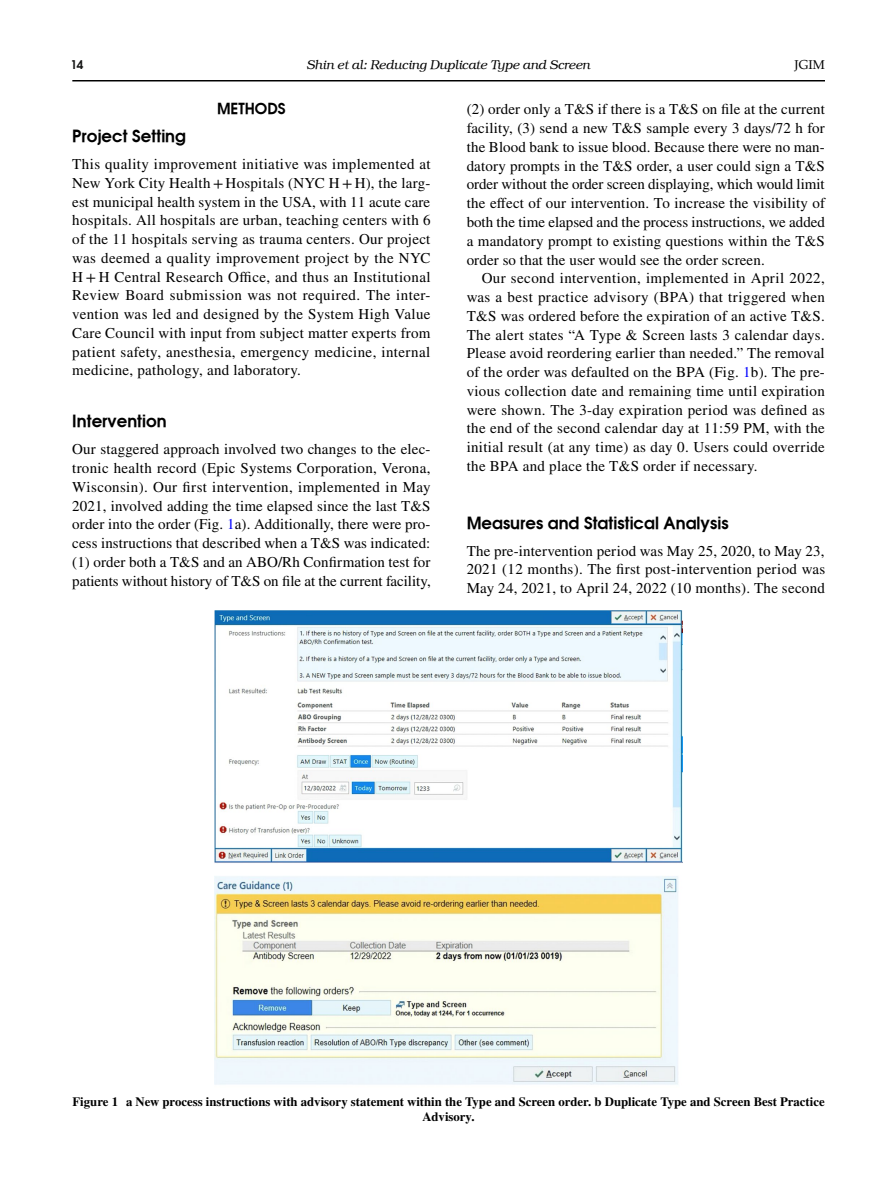
<style>
.page{position:relative;width:893px;height:1187px;background:#fff}
.page>*{position:absolute;margin:0;border:0;box-sizing:border-box;transform-origin:0 0}
.t1{font:16.5px "Avant Garde Unic Demi";color:#000}
.t2{font:15px/18.8px "STIX";letter-spacing:.02em;color:#000;text-align:justify}
.t3{font:15px "Avant Garde Unic Demi";color:#000}
.t4{font:700 12.75px/15px "STIX";color:#000;text-align:center}
.t5{font:12.75px "Bookman Unic Light Italic 3";color:#000}
.t6{font:12.75px "Palatino Unic";color:#000}
.t7{font:12px "Adv TT2032 def 7.B";color:#131413}
.s1{color:#00f}
</style>
<div class="page">
<hr style="left:72px;top:80px;width:753px;height:1px;background:#000">
<img style="left:215px;top:610px;width:467px;height:475px">
<p class="t7" style="left:70px;top:60px;width:14px">14</p>
<p class="t5" style="left:306px;top:55px;width:285px">Shin et al: Reducing Duplicate Type and Screen</p>
<p class="t6" style="left:794px;top:55px;width:32px">JGIM</p>
<p class="t3" style="left:217px;top:98px;width:70px">METHODS</p>
<p class="t1" style="left:72px;top:124px;width:115px">Project Setting</p>
<p class="t2" style="left:72px;top:156px;width:360px">This quality improvement initiative was implemented at New York City Health+ Hospitals (NYC H + H), the larg&shy;est municipal health system in the USA, with 11 acute care hospitals. All hospitals are urban, teaching centers with 6 of the 11 hospitals serving as trauma centers. Our project was deemed a quality improvement project by the NYC H + H Central Research Office, and thus an Institutional Review Board submission was not required. The inter&shy;vention was led and designed by the System High Value Care Council with input from subject matter experts from patient safety, anesthesia, emergency medicine, internal medicine, pathology, and laboratory.</p>
<p class="t1" style="left:72px;top:409px;width:96px">Intervention</p>
<p class="t2" style="left:72px;top:441px;width:360px">Our staggered approach involved two changes to the elec&shy;tronic health record (Epic Systems Corporation, Verona, Wisconsin). Our first intervention, implemented in May 2021, involved adding the time elapsed since the last T&amp;S order into the order (Fig. <span class="s1">1</span>a). Additionally, there were pro&shy;cess instructions that described when a T&amp;S was indicated: (1) order both a T&amp;S and an ABO/Rh Confirmation test for patients without history of T&amp;S on file at the current facility,</p>
<p class="t2" style="left:467px;top:101px;width:360px">(2) order only a T&amp;S if there is a T&amp;S on file at the current facility, (3) send a new T&amp;S sample every 3 days/72 h for the Blood bank to issue blood. Because there were no man&shy;datory prompts in the T&amp;S order, a user could sign a T&amp;S order without the order screen displaying, which would limit the effect of our intervention. To increase the visibility of both the time elapsed and the process instructions, we added a mandatory prompt to existing questions within the T&amp;S order so that the user would see the order screen.</p>
<p class="t2" style="left:467px;top:270px;width:360px;text-indent:15px">Our second intervention, implemented in April 2022, was a best practice advisory (BPA) that triggered when T&amp;S was ordered before the expiration of an active T&amp;S.<br>The alert states “A Type &amp; Screen lasts 3 calendar days.<br>Please avoid reordering earlier than needed.” The removal of the order was defaulted on the BPA (Fig. <span class="s1">1</span>b). The pre&shy;vious collection date and remaining time until expiration were shown. The 3-day expiration period was defined as the end of the second calendar day at 11:59 PM, with the initial result (at any time) as day 0. Users could override the BPA and place the T&amp;S order if necessary.</p>
<p class="t1" style="left:467px;top:511px;width:263px">Measures and Statistical Analysis</p>
<p class="t2" style="left:467px;top:542px;width:360px">The pre-intervention period was May 25, 2020, to May 23, 2021 (12 months). The first post-intervention period was May 24, 2021, to April 24, 2022 (10 months). The second</p>
<p class="t4" style="left:73px;top:1094px;width:754px">Figure 1 a New process instructions with advisory statement within the Type and Screen order. b Duplicate Type and Screen Best Practice<br>Advisory.</p>
</div>
